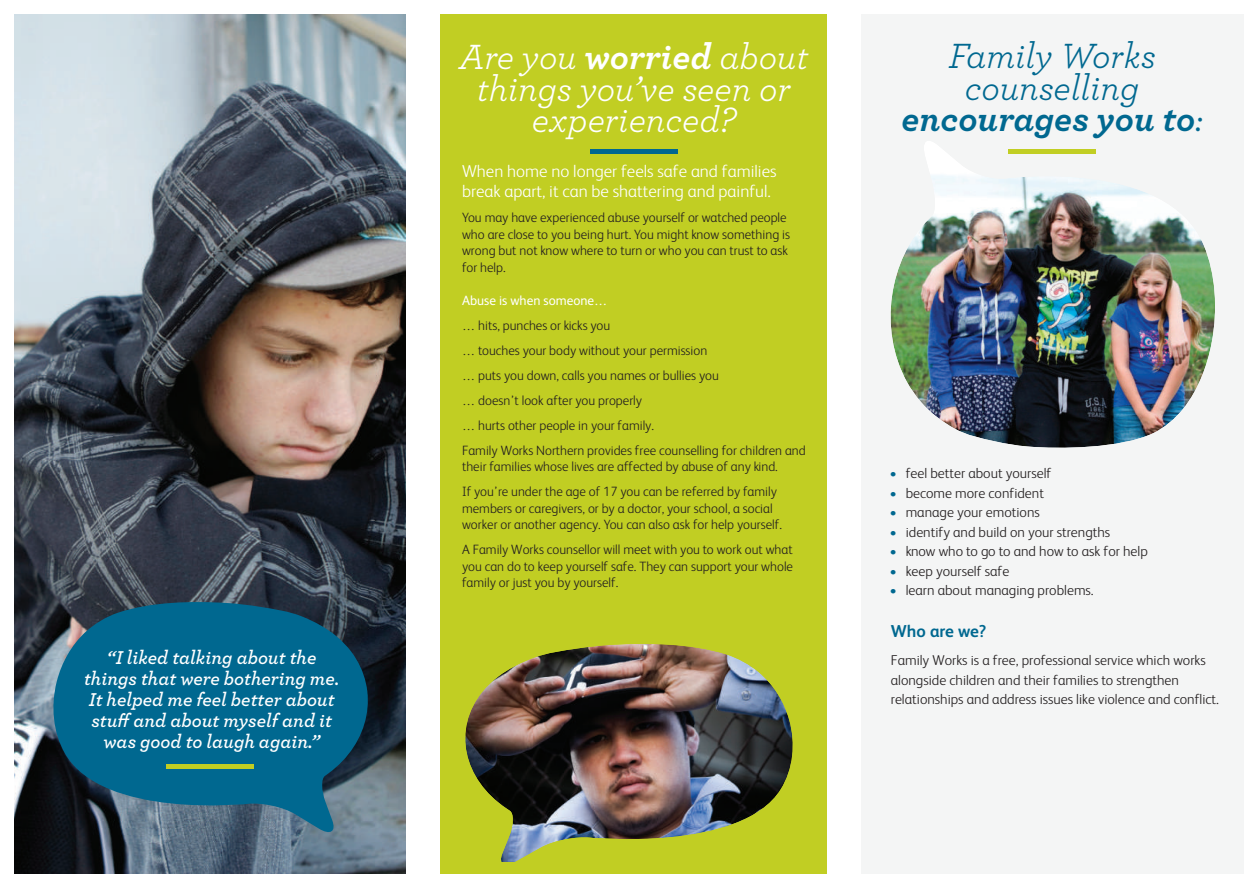
<style>
.page{position:relative;width:1258px;height:888px;background:#fff}
.page>*{position:absolute;margin:0;border:0;box-sizing:border-box;transform-origin:0 0}
.t1{font:italic 36.75px/31.5px "Archer";color:#fff;text-align:center}
.t2{font:italic 36.75px/31.5px "Archer";color:#006890;text-align:center}
.t3{font:italic 600 19.5px/21px "Archer";color:#fff;text-align:center}
.t4{font:300 17.25px/20.2px "FS Albert";color:#fff}
.t5{font:700 17.25px "FS Albert";color:#006890}
.t6{font:300 14.25px/19.5px "FS Albert";color:#231f20}
.t7{font:300 13.5px/16.5px "FS Albert";color:#231f20}
.t8{font:13.5px "FS Albert";color:#fff}
.s1{font-weight:700}
.s2{color:#006890}
</style>
<div class="page">
<img style="left:14px;top:14px;width:392px;height:859px">
<div style="left:440px;top:14px;width:387px;height:859px;background:#c1ce23"></div>
<div style="left:861px;top:14px;width:382px;height:859px;background:#f4f5f5"></div>
<hr style="left:590px;top:149px;width:87px;height:4px;background:#006890">
<img style="left:465px;top:644px;width:328px;height:218px">
<img style="left:890px;top:141px;width:324px;height:307px">
<svg style="left:51px;top:601px;width:330px;height:235px;background:#14607f"></svg>
<hr style="left:167px;top:765px;width:87px;height:4px;background:#c1ce23">
<h2 class="t3" style="left:84px;top:649px;width:257px">“I liked talking about the things that were bothering me.<br>It helped me feel better about stuff and about myself and it was good to laugh again.”</h2>
<h1 class="t1" style="left:459px;top:43px;width:351px">Are you <span class="s1">worried</span> about things you’ve seen or experienced?</h1>
<h1 class="t2" style="left:901px;top:42px;width:303px">Family Works counselling <span class="s1">encourages you to</span>:</h1>
<p class="t4" style="left:462px;top:163px;width:316px">When home no longer feels safe and families break apart, it can be shattering and painful.</p>
<p class="t7" style="left:462px;top:211px;width:329px">You may have experienced abuse yourself or watched people who are close to you being hurt. You might know something is wrong but not know where to turn or who you can trust to ask for help.</p>
<p class="t8" style="left:462px;top:295px;width:147px">Abuse is when someone…</p>
<p class="t7" style="left:462px;top:314px;width:345px;line-height:25px">… hits, punches or kicks you<br>… touches your body without your permission<br>… puts you down, calls you names or bullies you<br>… doesn’t look after you properly<br>… hurts other people in your family.<br>Family Works Northern provides free counselling for children and</p>
<p class="t7" style="left:462px;top:455px;width:317px;line-height:25px">their families whose lives are affected by abuse of any kind.<br>If you’re under the age of 17 you can be referred by family</p>
<p class="t7" style="left:462px;top:501px;width:321px">members or caregivers, or by a doctor, your school, a social worker or another agency. You can also ask for help yourself.</p>
<p class="t7" style="left:462px;top:543px;width:332px;text-align:justify">A Family Works counsellor will meet with you to work out what you can do to keep yourself safe. They can support your whole family or just you by yourself.</p>
<p class="t6" style="left:891px;top:465px;width:162px"><span class="s2">•</span> feel better about yourself</p>
<p class="t6" style="left:891px;top:485px;width:155px"><span class="s2">•</span> become more confident</p>
<p class="t6" style="left:891px;top:504px;width:150px"><span class="s2">•</span> manage your emotions</p>
<p class="t6" style="left:891px;top:524px;width:221px"><span class="s2">•</span> identify and build on your strengths</p>
<p class="t6" style="left:891px;top:543px;width:258px"><span class="s2">•</span> know who to go to and how to ask for help</p>
<p class="t6" style="left:891px;top:563px;width:120px"><span class="s2">•</span> keep yourself safe</p>
<p class="t6" style="left:891px;top:582px;width:204px"><span class="s2">•</span> learn about managing problems.</p>
<p class="t5" style="left:891px;top:625px;width:97px">Who are we?</p>
<p class="t6" style="left:891px;top:652px;width:330px">Family Works is a free, professional service which works alongside children and their families to strengthen relationships and address issues like violence and conflict.</p>
</div>
